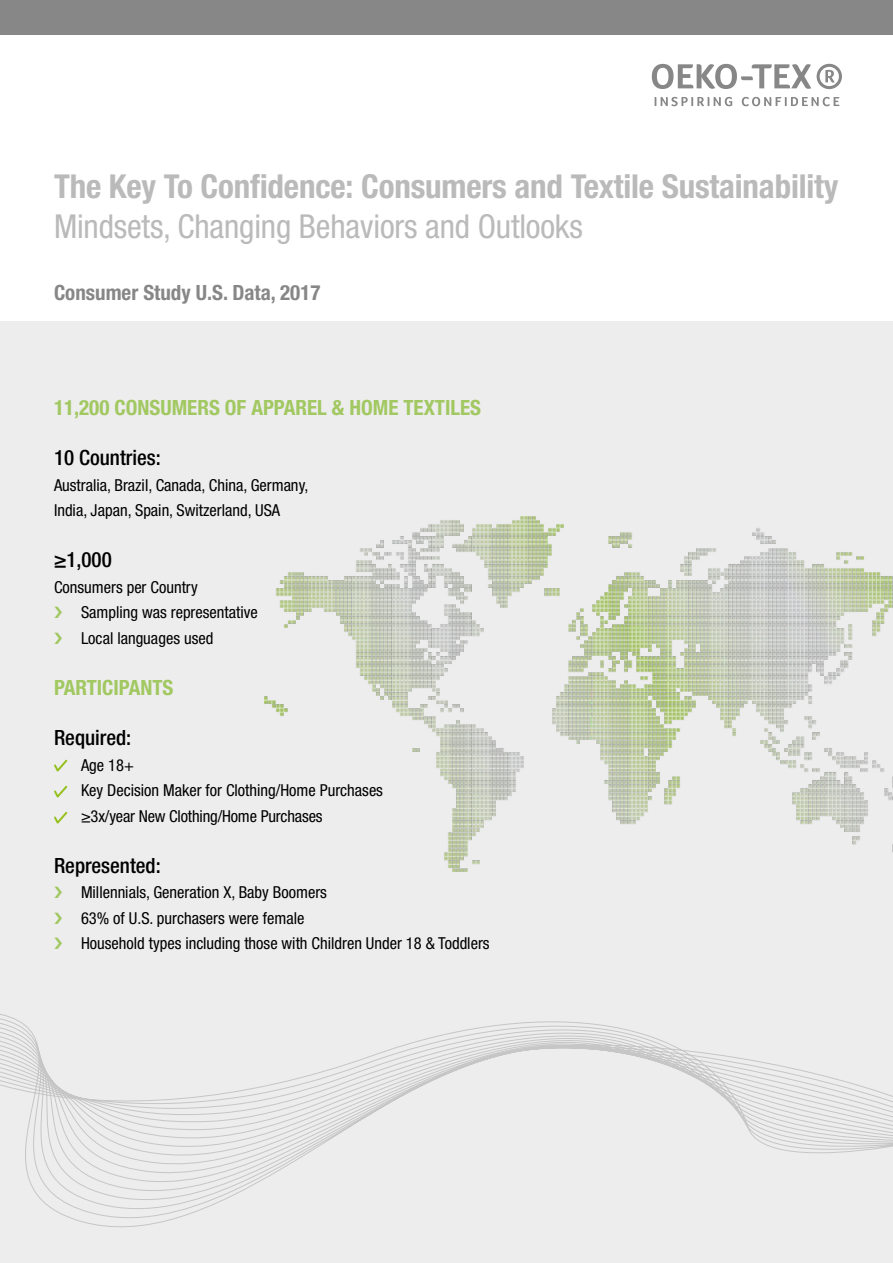
<style>
.page{position:relative;width:893px;height:1263px;background:#fff}
.page>*{position:absolute;margin:0;border:0;box-sizing:border-box;transform-origin:0 0}
.t1{font:700 condensed 33px "Helvetica Neue LT Pro";letter-spacing:-.005em;color:#bababa}
.t2{font:condensed 33px "Helvetica Neue LT Pro";letter-spacing:-.005em;color:#bababa}
.t3{font:700 condensed 21px "Helvetica Neue LT Pro";color:#a1c861}
.t4{font:500 condensed 21px "Helvetica Neue LT Pro";color:#000}
.t5{font:700 condensed 21px "Helvetica Neue LT Pro";color:#878787}
.t6{font:condensed 16.5px/25.5px "Helvetica Neue LT Pro";color:#000}
</style>
<div class="page">
<div style="left:0;top:0;width:893px;height:34px;background:#878787"></div>
<svg style="left:652px;top:64px;width:159px;height:25px"></svg>
<svg style="left:817px;top:64px;width:25px;height:25px"></svg>
<svg style="left:655px;top:97px;width:77px;height:9px"></svg>
<svg style="left:742px;top:97px;width:97px;height:9px"></svg>
<div style="left:0;top:321px;width:893px;height:942px;background:#ededed"></div>
<svg style="left:54px;top:759px;width:14px;height:13px"></svg>
<svg style="left:54px;top:785px;width:14px;height:13px"></svg>
<svg style="left:54px;top:811px;width:14px;height:13px"></svg>
<img style="left:265px;top:516px;width:628px;height:355px">
<svg style="left:0;top:1014px;width:893px;height:214px"></svg>
<h1 class="t1" style="left:54px;top:167px;width:786px">The Key To Confidence: Consumers and Textile Sustainability</h1>
<h1 class="t2" style="left:54px;top:207px;width:530px">Mindsets, Changing Behaviors and Outlooks</h1>
<p class="t5" style="left:54px;top:280px;width:268px">Consumer Study U.S. Data, 2017</p>
<p class="t3" style="left:54px;top:395px;width:429px">11,200 CONSUMERS OF APPAREL &amp; HOME TEXTILES</p>
<p class="t4" style="left:54px;top:445px;width:108px">10 Countries:</p>
<p class="t6" style="left:54px;top:472px;width:256px">Australia, Brazil, Canada, China, Germany,<br>India, Japan, Spain, Switzerland, USA</p>
<p class="t4" style="left:54px;top:547px;width:59px">≥1,000</p>
<p class="t6" style="left:81px;top:574px;width:178px;text-indent:-27px">Consumers per Country<br>Sampling was representative<br>Local languages used</p>
<p class="t3" style="left:54px;top:675px;width:121px">PARTICIPANTS</p>
<p class="t4" style="left:54px;top:725px;width:79px">Required:</p>
<p class="t6" style="left:81px;top:752px;width:304px">Age 18+<br>Key Decision Maker for Clothing/Home Purchases ≥3x/year New Clothing/Home Purchases</p>
<p class="t4" style="left:54px;top:853px;width:108px">Represented:</p>
<p class="t6" style="left:81px;top:880px;width:410px">Millennials, Generation X, Baby Boomers<br>63% of U.S. purchasers were female<br>Household types including those with Children Under 18 &amp; Toddlers</p>
</div>
